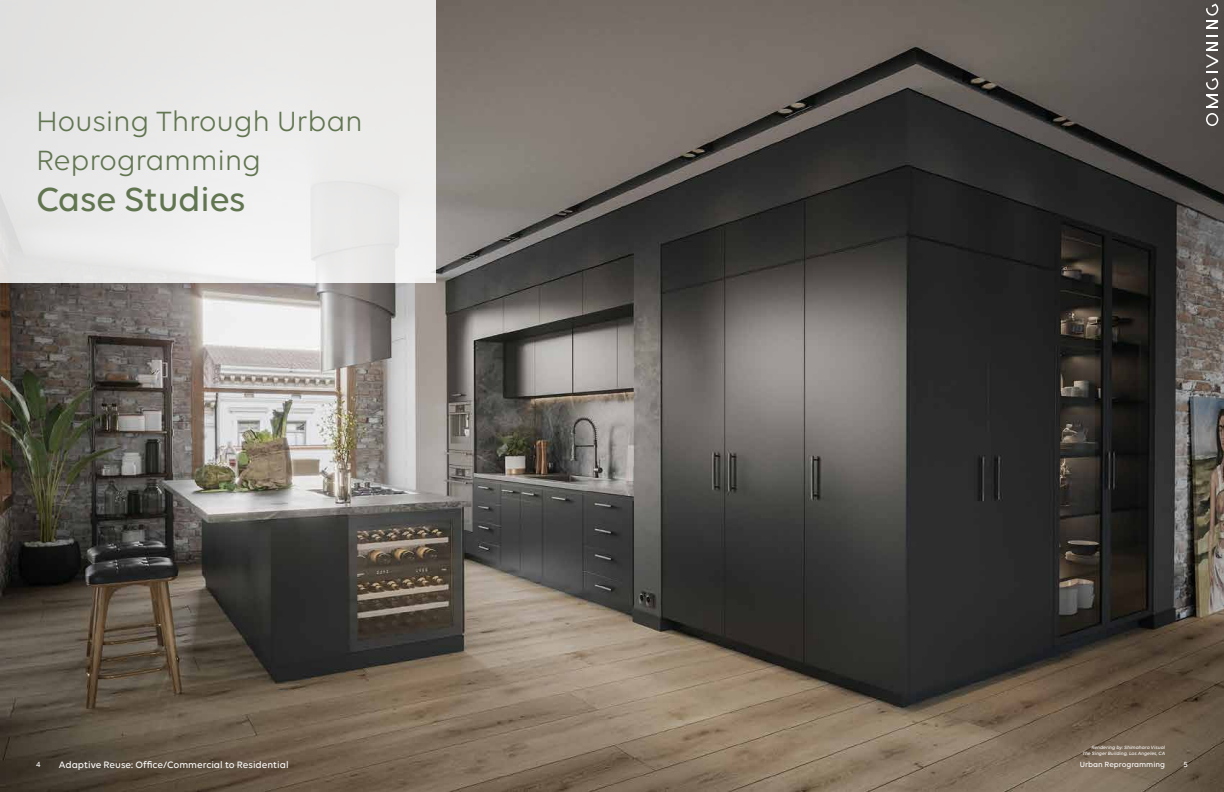
<style>
.page{position:relative;width:1224px;height:792px;background:#fff}
.page>*{position:absolute;margin:0;border:0;box-sizing:border-box;transform-origin:0 0}
.t1{font:500 36px "Volte";letter-spacing:-.01em;color:#617550}
.t2{font:30px/40px "Volte";letter-spacing:-.01em;color:#617550}
.t3{font:500 10px "Volte";color:#fff}
.t4{font:500 8px "Volte";color:#fff}
.t5{font:italic 500 5px/6px "Volte";color:#fff;text-align:right}
</style>
<div class="page">
<img style="left:0;top:0;width:1224px;height:792px">
<svg style="left:1206px;top:35px;width:12px;height:1px"></svg>
<svg style="left:1206px;top:43px;width:12px;height:83px"></svg>
<svg style="left:1206px;top:4px;width:12px;height:24px"></svg>
<div style="left:0;top:0;width:436px;height:282px;background:#e9e9e8"></div>
<h2 class="t2" style="left:36px;top:100px;width:328px">Housing Through Urban<br>Reprogramming</h2>
<h1 class="t1" style="left:36px;top:178px;width:211px">Case Studies</h1>
<p class="t5" style="left:1082px;top:744px;width:84px">Rendering by: Shimahara Visual<br>The Singer Building, Los Angeles, CA</p>
<h3 class="t4" style="left:36px;top:760px;width:6px">4</h3>
<h3 class="t3" style="left:59px;top:758px;width:231px">Adaptive Reuse: Office/Commercial to Residential</h3>
<h3 class="t4" style="left:1080px;top:760px;width:87px">Urban Reprogramming</h3>
<h3 class="t4" style="left:1184px;top:760px;width:6px">5</h3>
</div>
